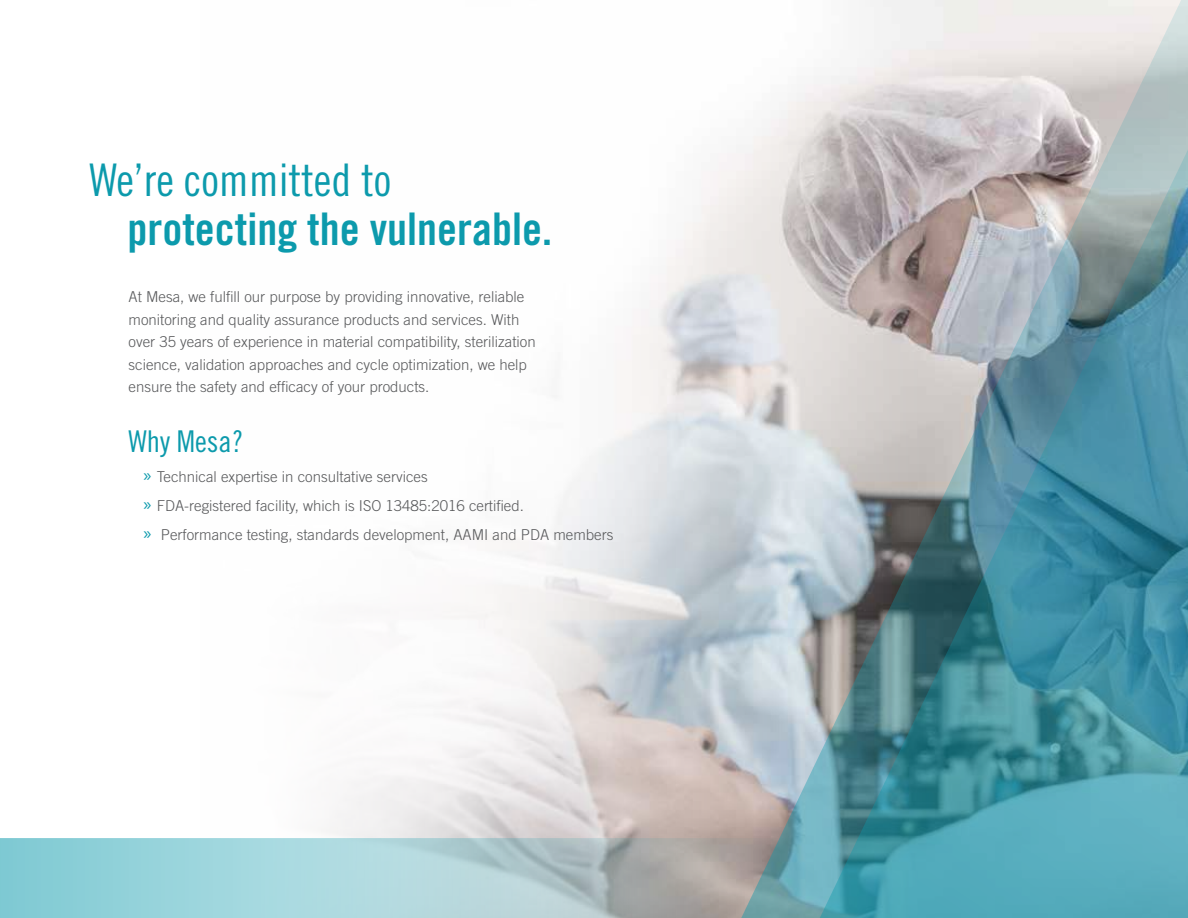
<style>
.page{position:relative;width:1188px;height:918px;background:#fff}
.page>*{position:absolute;margin:0;border:0;box-sizing:border-box;transform-origin:0 0}
.t1{font:45px "Trade Gothic Bold Cond Twenty";color:#0c9aac}
.t2{font:45px "Trade Gothic Cond Eighteen";color:#0c9aac}
.t3{font:30px "Trade Gothic Cond Eighteen";color:#0c9aac}
.t4{font:300 15px/22.5px "Trade Gothic";color:#58595b}
.s1{font-size:21px;color:#0c9aac}
</style>
<div class="page">
<svg style="left:589px;top:257px;width:56px;height:581px"></svg>
<img style="left:645px;top:0;width:543px;height:838px">
<svg style="left:0;top:838px;width:1188px;height:80px;background:#88bcc5"></svg>
<h1 class="t2" style="left:90px;top:153px;width:303px">We’re committed to</h1>
<h1 class="t1" style="left:127px;top:202px;width:426px">protecting the vulnerable.</h1>
<p class="t4" style="left:129px;top:286px;width:409px">At Mesa, we fulfill our purpose by providing innovative, reliable monitoring and quality assurance products and services. With over 35 years of experience in material compatibility, sterilization science, validation approaches and cycle optimization, we help ensure the safety and efficacy of your products.</p>
<h2 class="t3" style="left:129px;top:424px;width:116px">Why Mesa?</h2>
<p class="t4" style="left:142px;top:461px;width:473px;line-height:29.2px"><span class="s1">»</span> Technical expertise in consultative services<br><span class="s1">»</span> FDA-registered facility, which is ISO 13485:2016 certified.<br><span class="s1">»</span> Performance testing, standards development, AAMI and PDA members</p>
</div>
